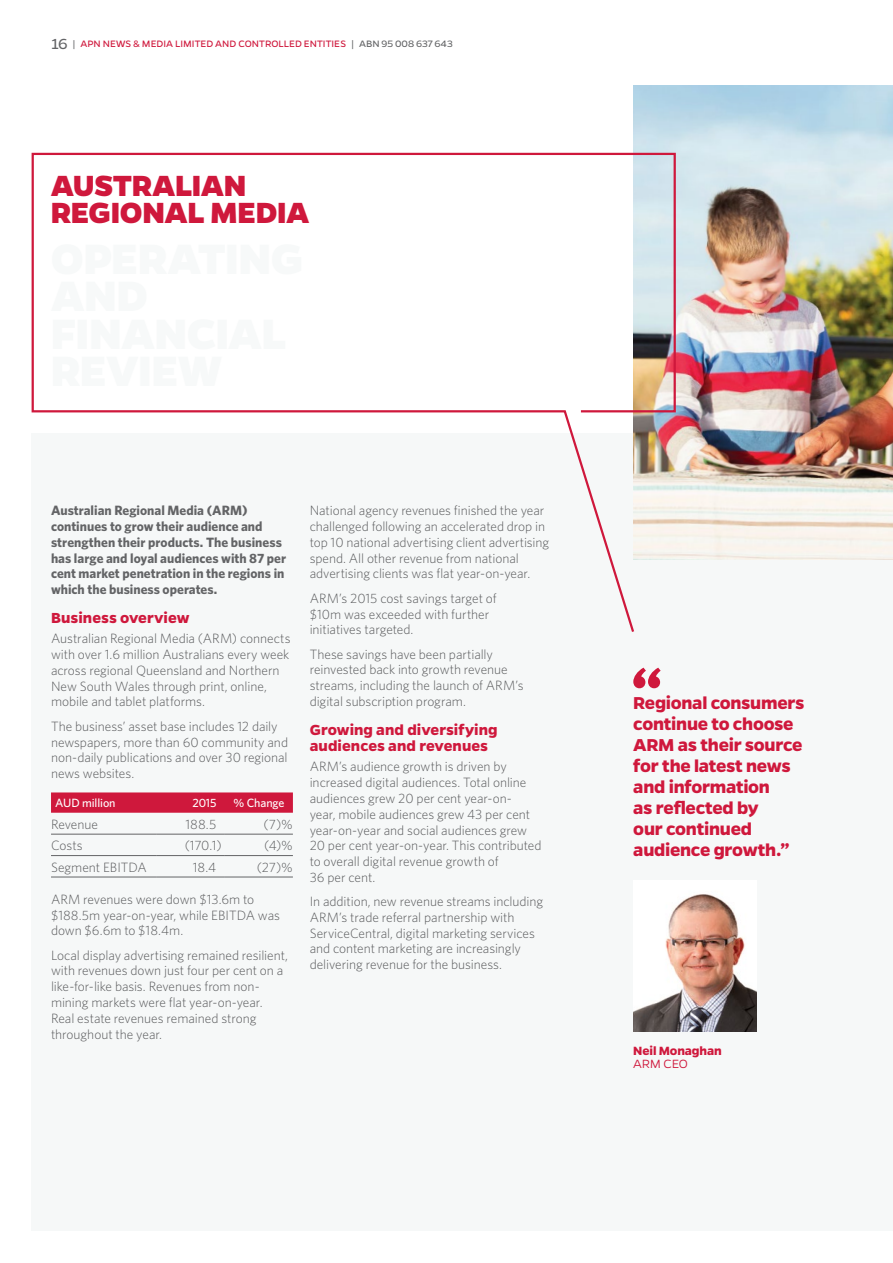
<style>
.page{position:relative;width:893px;height:1263px;background:#fff}
.page>*{position:absolute;margin:0;border:0;box-sizing:border-box;transform-origin:0 0}
.t1{font:800 33px/27px "Gentona";letter-spacing:-.01em;color:#cf183c}
.t2{font:700 19.5px/21px "Gentona";letter-spacing:-.015em;color:#cf183c}
.t3{font:700 16.5px/16.5px "Gentona";letter-spacing:.005em;color:#cf183c}
.t4{font:300 13.5px/15.8px "Whitney";letter-spacing:-.005em;color:#58595b}
.t5{font:700 13.5px/15.8px "Whitney";color:#636466}
.t6{font:700 13.5px "Gentona";letter-spacing:-.005em;color:#cf183c}
.t7{font:300 13.5px "Gentona";letter-spacing:-.02em;color:#cf183c}
.t8{font:500 12px "Whitney";letter-spacing:-.01em;color:#fff}
.t9{font:10.5px "Gentona";letter-spacing:.005em;color:#cf183c}
.s1{font-size:16.5px;color:#636466}
.s2{color:#636466}
</style>
<div class="page">
<div style="left:32px;top:434px;width:861px;height:797px;background:#f6f8f8"></div>
<img style="left:633px;top:85px;width:260px;height:475px">
<svg style="left:51px;top:792px;width:242px;height:21px;background:#d02042"></svg>
<hr style="left:51px;top:834px;width:106px;height:1px;background:#636466">
<hr style="left:157px;top:834px;width:68px;height:1px;background:#636466">
<hr style="left:225px;top:834px;width:68px;height:1px;background:#636466">
<hr style="left:51px;top:855px;width:106px;height:1px;background:#636466">
<hr style="left:157px;top:855px;width:68px;height:1px;background:#636466">
<hr style="left:225px;top:855px;width:68px;height:1px;background:#636466">
<hr style="left:51px;top:877px;width:106px;height:1px;background:#636466">
<hr style="left:157px;top:877px;width:68px;height:1px;background:#636466">
<hr style="left:225px;top:877px;width:68px;height:1px;background:#636466">
<svg style="left:633px;top:668px;width:28px;height:20px"></svg>
<img style="left:633px;top:894px;width:123px;height:138px">
<svg style="left:31px;top:152px;width:646px;height:480px"></svg>
<p class="t9" style="left:51px;top:38px;width:403px"><span class="s1">16</span> <span class="s2">|</span> APN NEWS &amp; MEDIA LIMITED AND CONTROLLED ENTITIES <span class="s2">| ABN 95 008 637 643</span></p>
<h1 class="t1" style="left:51px;top:172px;width:260px">AUSTRALIAN<br>REGIONAL MEDIA</h1>
<p class="t5" style="left:51px;top:502px;width:237px">Australian Regional Media (ARM) continues to grow their audience and strengthen their products. The business has large and loyal audiences with 87 per cent market penetration in the regions in which the business operates.</p>
<p class="t3" style="left:51px;top:610px;width:140px">Business overview</p>
<p class="t4" style="left:51px;top:630px;width:241px">Australian Regional Media (ARM) connects with over 1.6 million Australians every week across regional Queensland and Northern New South Wales through print, online, mobile and tablet platforms.</p>
<p class="t4" style="left:51px;top:718px;width:239px">The business’ asset base includes 12 daily newspapers, more than 60 community and non-daily publications and over 30 regional news websites.</p>
<p class="t8" style="left:55px;top:795px;width:62px">AUD million</p>
<p class="t8" style="left:192px;top:795px;width:25px">2015</p>
<p class="t8" style="left:234px;top:795px;width:52px">% Change</p>
<p class="t4" style="left:51px;top:816px;width:49px">Revenue</p>
<p class="t4" style="left:186px;top:816px;width:32px">188.5</p>
<p class="t4" style="left:263px;top:816px;width:31px">(7)%</p>
<p class="t4" style="left:51px;top:837px;width:33px">Costs</p>
<p class="t4" style="left:185px;top:837px;width:38px">(170.1)</p>
<p class="t4" style="left:264px;top:837px;width:30px">(4)%</p>
<p class="t4" style="left:51px;top:859px;width:97px">Segment EBITDA</p>
<p class="t4" style="left:193px;top:859px;width:25px">18.4</p>
<p class="t4" style="left:257px;top:859px;width:38px">(27)%</p>
<p class="t4" style="left:51px;top:891px;width:230px">ARM revenues were down $13.6m to $188.5m year-on-year, while EBITDA was down $6.6m to $18.4m.</p>
<p class="t4" style="left:51px;top:947px;width:239px">Local display advertising remained resilient, with revenues down just four per cent on a like-for-like basis. Revenues from non&shy;mining markets were flat year-on-year.<br>Real estate revenues remained strong throughout the year.</p>
<p class="t4" style="left:310px;top:502px;width:241px">National agency revenues finished the year challenged following an accelerated drop in top 10 national advertising client advertising spend. All other revenue from national advertising clients was flat year-on-year.</p>
<p class="t4" style="left:310px;top:590px;width:188px">ARM’s 2015 cost savings target of $10m was exceeded with further initiatives targeted.</p>
<p class="t4" style="left:310px;top:645px;width:215px">These savings have been partially reinvested back into growth revenue streams, including the launch of ARM’s digital subscription program.</p>
<p class="t3" style="left:310px;top:721px;width:189px">Growing and diversifying audiences and revenues</p>
<p class="t4" style="left:310px;top:758px;width:233px">ARM’s audience growth is driven by increased digital audiences. Total online audiences grew 20 per cent year-on-<br>year, mobile audiences grew 43 per cent year-on-year and social audiences grew 20 per cent year-on-year. This contributed to overall digital revenue growth of<br>36 per cent.</p>
<p class="t4" style="left:310px;top:893px;width:235px">In addition, new revenue streams including ARM’s trade referral partnership with ServiceCentral, digital marketing services and content marketing are increasingly delivering revenue for the business.</p>
<h2 class="t2" style="left:633px;top:692px;width:173px">Regional consumers continue to choose<br>ARM as their source for the latest news and information<br>as reflected by<br>our continued audience growth.”</h2>
<p class="t6" style="left:633px;top:1042px;width:90px">Neil Monaghan</p>
<p class="t7" style="left:633px;top:1056px;width:56px">ARM CEO</p>
</div>
